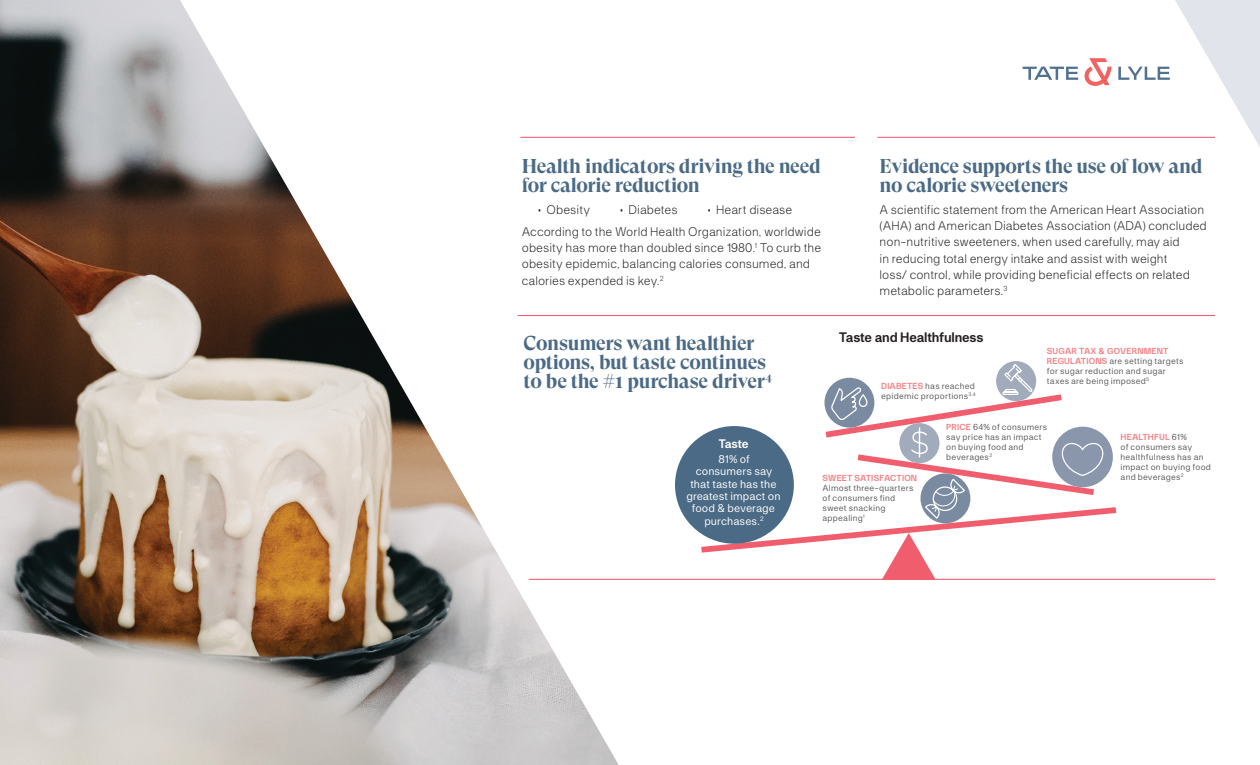
<style>
.page{position:relative;width:1260px;height:765px;background:#fff}
.page>*{position:absolute;margin:0;border:0;box-sizing:border-box;transform-origin:0 0}
.t1{font:700 20px/18.8px "GT Super Display";letter-spacing:-.02em;color:#4b6a85}
.t2{font:700 13.75px "Amina";letter-spacing:-.015em;color:#231f20}
.t3{font:300 12.5px/16.2px "Amina";color:#231f20}
.t4{font:700 12.38px "Amina";letter-spacing:-.02em;color:#fff}
.t5{font:11.25px/12.4px "Amina";letter-spacing:.005em;color:#fff;text-align:center}
.t6{font:8.75px/10px "Amina";letter-spacing:.025em;color:#57585a}
.t7{font:700 8.75px "Amina";letter-spacing:.015em;color:#f38084}
.s1{font-weight:700;color:#f38084}
</style>
<div class="page">
<svg style="left:1023px;top:67px;width:55px;height:13px"></svg>
<svg style="left:1085px;top:58px;width:27px;height:28px"></svg>
<hr style="left:878px;top:137px;width:337px;height:1px;background:#f05e6d">
<hr style="left:518px;top:315px;width:697px;height:1px;background:#f05e6d">
<hr style="left:529px;top:579px;width:686px;height:1px;background:#f05e6d">
<svg style="left:1118px;top:0;width:142px;height:147px"></svg>
<img style="left:0;top:0;width:619px;height:765px">
<hr style="left:520px;top:137px;width:335px;height:1px;background:#f05e6d">
<div style="left:675px;top:426px;width:119px;height:118px;background:#4b6a85;border-radius:50%"></div>
<svg style="left:996px;top:361px;width:40px;height:40px"></svg>
<svg style="left:701px;top:363px;width:415px;height:217px"></svg>
<h1 class="t1" style="left:522px;top:157px;width:301px">Health indicators driving the need for calorie reduction</h1>
<p class="t3" style="left:538px;top:201px;width:53px">• Obesity</p>
<p class="t3" style="left:620px;top:201px;width:59px">• Diabetes</p>
<p class="t3" style="left:522px;top:198px;width:301px;line-height:22px;text-indent:186px">• Heart disease<br>According to the World Health Organization, worldwide</p>
<p class="t3" style="left:522px;top:240px;width:301px">obesity has more than doubled since 1980.<sup>1</sup> To curb the obesity epidemic, balancing calories consumed, and calories expended is key.<sup>2</sup></p>
<h1 class="t1" style="left:524px;top:335px;width:250px">Consumers want healthier options, but taste continues to be the #1 purchase driver<sup>4</sup></h1>
<h1 class="t1" style="left:880px;top:157px;width:324px">Evidence supports the use of low and no calorie sweeteners</h1>
<p class="t3" style="left:880px;top:201px;width:329px">A scientific statement from the American Heart Association (AHA) and American Diabetes Association (ADA) concluded non-nutritive sweeteners, when used carefully, may aid<br>in reducing total energy intake and assist with weight<br>loss/ control, while providing beneficial effects on related metabolic parameters.<sup>3</sup></p>
<p class="t2" style="left:839px;top:329px;width:146px">Taste and Healthfulness</p>
<p class="t6" style="left:881px;top:380px;width:96px"><span class="s1">DIABETES</span> has reached epidemic proportions<sup>3,4</sup></p>
<p class="t6" style="left:1047px;top:346px;width:138px"><span class="s1">SUGAR TAX &amp; GOVERNMENT<br>REGULATIONS</span> are setting targets for sugar reduction and sugar taxes are being imposed<sup>5</sup></p>
<p class="t4" style="left:718px;top:437px;width:32px">Taste</p>
<p class="t5" style="left:686px;top:453px;width:96px">81% of<br>consumers say that taste has the greatest impact on food &amp; beverage purchases.<sup>2</sup></p>
<p class="t7" style="left:823px;top:473px;width:96px">SWEET SATISFACTION</p>
<p class="t6" style="left:823px;top:483px;width:92px">Almost three-quarters of consumers find sweet snacking appealing<sup>1</sup></p>
<p class="t6" style="left:946px;top:422px;width:102px"><span class="s1">PRICE</span> 64% of consumers say price has an impact on buying food and beverages<sup>2</sup></p>
<p class="t6" style="left:1121px;top:432px;width:92px"><span class="s1">HEALTHFUL</span> 61%<br>of consumers say healthfulness has an impact on buying food and beverages<sup>2</sup></p>
</div>
